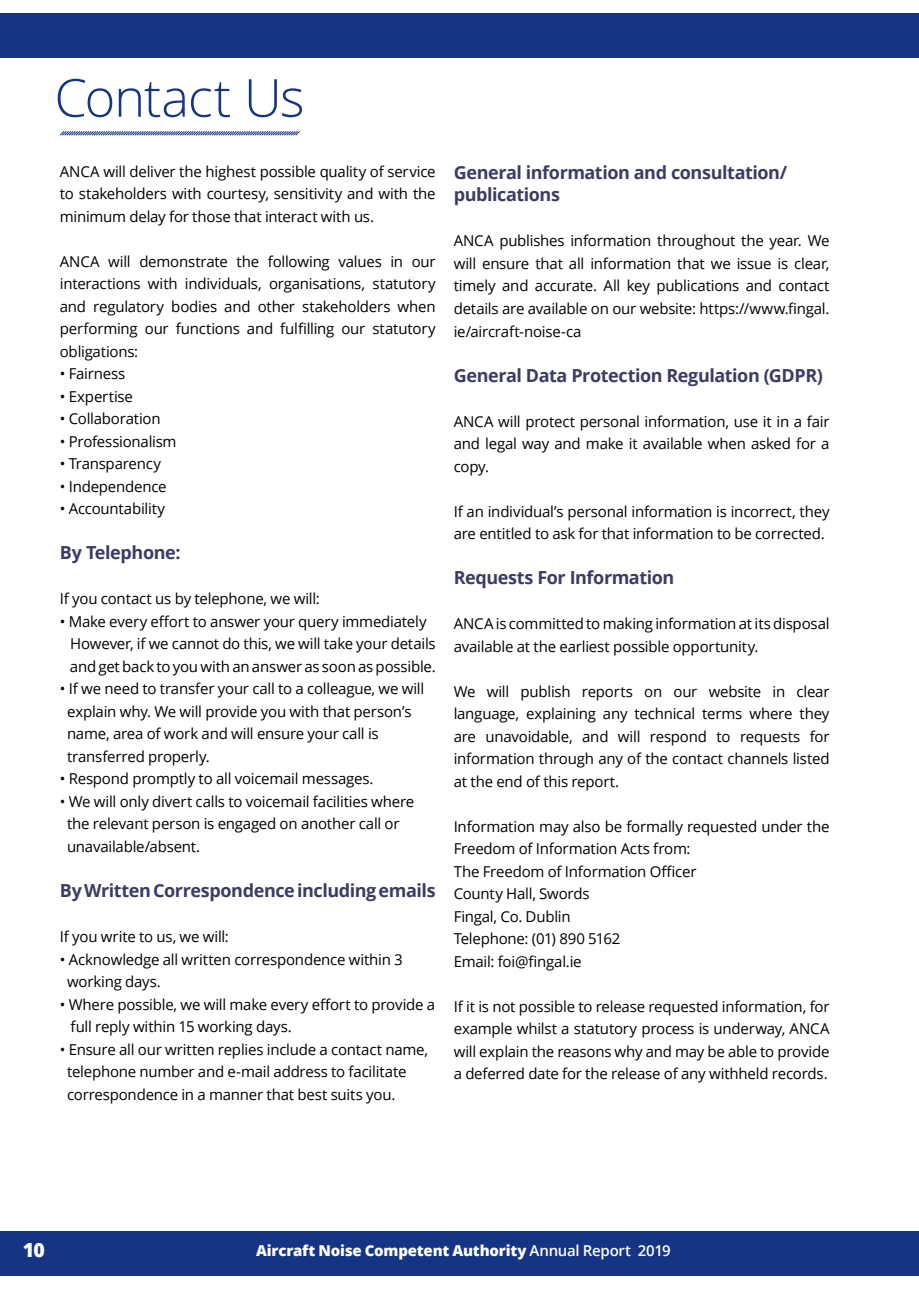
<style>
.page{position:relative;width:919px;height:1289px;background:#fff}
.page>*{position:absolute;margin:0;border:0;box-sizing:border-box;transform-origin:0 0}
.t1{font:300 52.5px "Open Sans";letter-spacing:-.02em;color:#153584}
.t2{font:800 19.5px "Open Sans";color:#fff}
.t3{font:700 18px/22.5px "Open Sans";letter-spacing:-.025em;color:#3b3c66}
.t4{font:15px/22.5px "Open Sans";letter-spacing:-.015em;color:#000}
.t5{font:800 15px "Open Sans";letter-spacing:-.015em;color:#fff}
.s1{font-weight:600}
</style>
<div class="page">
<div style="left:0;top:13px;width:918px;height:45px;background:#153584"></div>
<svg style="left:59px;top:131px;width:241px;height:5px"></svg>
<div style="left:0;top:1231px;width:884px;height:45px;background:#153584"></div>
<div style="left:884px;top:1231px;width:34px;height:45px;background:#153584"></div>
<p class="t1" style="left:54px;top:62px;width:251px">Contact Us</p>
<p class="t4" style="left:60px;top:159px;width:377px;text-align:justify">ANCA will deliver the highest possible quality of service to stakeholders with courtesy, sensitivity and with the minimum delay for those that interact with us.</p>
<p class="t4" style="left:60px;top:249px;width:377px;text-align:justify">ANCA will demonstrate the following values in our interactions with individuals, organisations, statutory and regulatory bodies and other stakeholders when performing our functions and fulfilling our statutory obligations:</p>
<p class="t4" style="left:60px;top:362px;width:67px">• Fairness</p>
<p class="t4" style="left:60px;top:384px;width:75px">• Expertise</p>
<p class="t4" style="left:60px;top:407px;width:102px">• Collaboration</p>
<p class="t4" style="left:60px;top:429px;width:118px">• Professionalism</p>
<p class="t4" style="left:60px;top:452px;width:103px">• Transparency</p>
<p class="t4" style="left:60px;top:474px;width:108px">• Independence</p>
<p class="t4" style="left:60px;top:497px;width:107px">• Accountability</p>
<p class="t3" style="left:60px;top:541px;width:122px">By Telephone:</p>
<p class="t4" style="left:60px;top:587px;width:261px">If you contact us by telephone, we will:</p>
<p class="t4" style="left:70px;top:609px;width:367px;text-indent:-10px">• Make every effort to answer your query immediately<br>However, if we cannot do this, we will take your details and get back to you with an answer as soon as possible.</p>
<p class="t4" style="left:67px;top:677px;width:359px;text-indent:-7px">• If we need to transfer your call to a colleague, we will explain why. We will provide you with that person’s name, area of work and will ensure your call is transferred properly.</p>
<p class="t4" style="left:60px;top:767px;width:315px">• Respond promptly to all voicemail messages.</p>
<p class="t4" style="left:67px;top:789px;width:349px;text-indent:-7px">• We will only divert calls to voicemail facilities where the relevant person is engaged on another call or unavailable/absent.</p>
<p class="t3" style="left:60px;top:878px;width:377px">By Written Correspondence including emails</p>
<p class="t4" style="left:60px;top:924px;width:171px">If you write to us, we will:</p>
<p class="t4" style="left:67px;top:947px;width:337px;text-indent:-7px">• Acknowledge all written correspondence within 3 working days.</p>
<p class="t4" style="left:71px;top:992px;width:366px;text-indent:-11px">• Where possible, we will make every effort to provide a full reply within 15 working days.</p>
<p class="t4" style="left:67px;top:1037px;width:362px;text-indent:-7px">• Ensure all our written replies include a contact name, telephone number and e-mail address to facilitate correspondence in a manner that best suits you.</p>
<p class="t3" style="left:453px;top:161px;width:335px">General information and consultation/ publications</p>
<p class="t4" style="left:453px;top:229px;width:377px;text-align:justify">ANCA publishes information throughout the year. We will ensure that all information that we issue is clear, timely and accurate. All key publications and contact details are available on our website: https://www.fingal. ie/aircraft-noise-ca</p>
<p class="t3" style="left:453px;top:363px;width:371px">General Data Protection Regulation (GDPR)</p>
<p class="t4" style="left:453px;top:409px;width:377px;text-align:justify">ANCA will protect personal information, use it in a fair and legal way and make it available when asked for a copy.</p>
<p class="t4" style="left:453px;top:499px;width:377px">If an individual’s personal information is incorrect, they are entitled to ask for that information to be corrected.</p>
<p class="t3" style="left:453px;top:566px;width:222px">Requests For Information</p>
<p class="t4" style="left:453px;top:612px;width:377px">ANCA is committed to making information at its disposal available at the earliest possible opportunity.</p>
<p class="t4" style="left:453px;top:679px;width:377px;text-align:justify">We will publish reports on our website in clear language, explaining any technical terms where they are unavoidable, and will respond to requests for information through any of the contact channels listed at the end of this report.</p>
<p class="t4" style="left:453px;top:814px;width:377px">Information may also be formally requested under the<br>Freedom of Information Acts from:<br>The Freedom of Information Officer<br>County Hall, Swords<br>Fingal, Co. Dublin<br>Telephone: (01) 890 5162<br>Email: foi@fingal.ie</p>
<p class="t4" style="left:453px;top:994px;width:377px;text-align:justify">If it is not possible to release requested information, for example whilst a statutory process is underway, ANCA will explain the reasons why and may be able to provide a deferred date for the release of any withheld records.</p>
<p class="t2" style="left:23px;top:1235px;width:24px">10</p>
<p class="t5" style="left:256px;top:1239px;width:416px">Aircraft Noise Competent Authority <span class="s1">Annual Report 2019</span></p>
</div>
